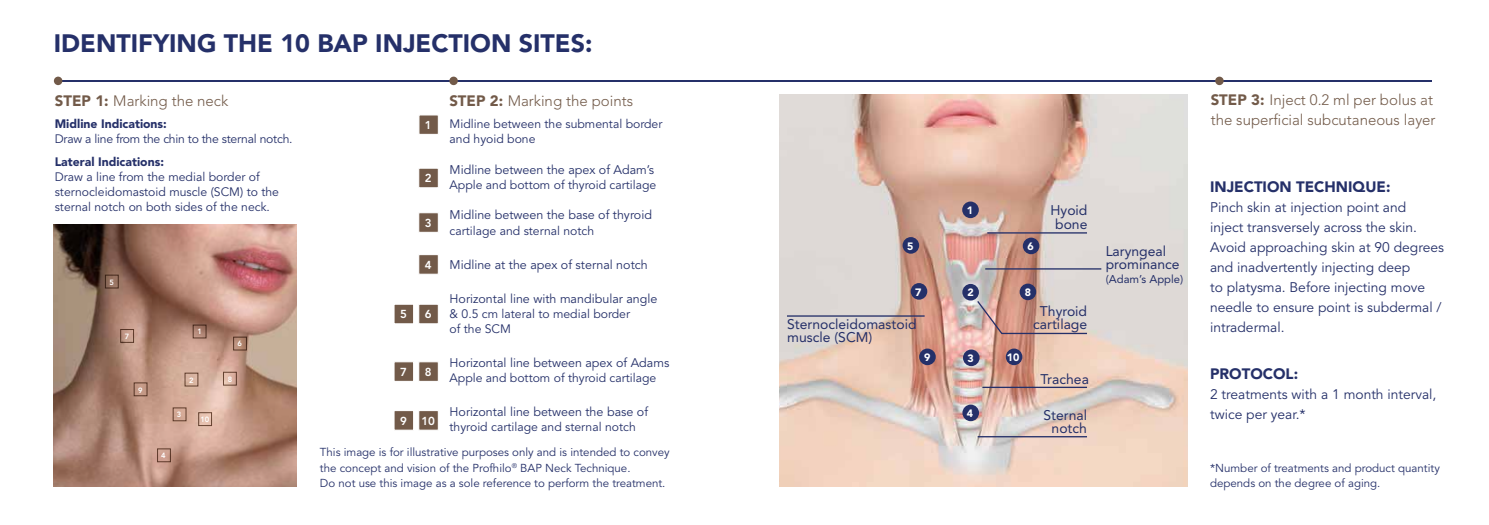
<style>
.page{position:relative;width:1489px;height:525px;background:#fff}
.page>*{position:absolute;margin:0;border:0;box-sizing:border-box;transform-origin:0 0}
.t1{font:900 25px "Avenir";color:#253069}
.t2{font:300 15px/20px "Avenir";color:#725a49}
.t3{font:900 15px "Avenir";color:#253069}
.t4{font:13.88px/20px "Avenir";color:#253069}
.t5{font:13.88px/13.2px "Avenir";color:#253069;text-align:center}
.t6{font:12.5px "Avenir";color:#253069}
.t7{font:12.25px/15px "Avenir";color:#253069}
.t8{font:900 12.25px "Avenir";color:#253069}
.t9{font:12.25px "Avenir";letter-spacing:-.02em;color:#253069}
.t10{font:11.5px/15.4px "Avenir";color:#253069}
.t11{font:800 11.5px "Avenir";color:#fff}
.t12{font:800 11.38px "Avenir";color:#fff}
.t13{font:11.25px "Avenir";color:#253069}
.t14{font:900 10.62px "Avenir";color:#fff}
.t15{font:800 7.62px "Avenir";color:#fff}
.s1{font-weight:900}
</style>
<div class="page">
<img style="left:780px;top:94px;width:407px;height:392px">
<div style="left:962px;top:201px;width:16px;height:17px;background:#253069;border-radius:50%"></div>
<div style="left:962px;top:349px;width:17px;height:17px;background:#253069;border-radius:50%"></div>
<div style="left:962px;top:284px;width:16px;height:16px;background:#253069;border-radius:50%"></div>
<div style="left:962px;top:404px;width:16px;height:17px;background:#253069;border-radius:50%"></div>
<div style="left:902px;top:237px;width:17px;height:16px;background:#253069;border-radius:50%"></div>
<div style="left:910px;top:283px;width:17px;height:16px;background:#253069;border-radius:50%"></div>
<div style="left:919px;top:348px;width:16px;height:17px;background:#253069;border-radius:50%"></div>
<div style="left:1005px;top:348px;width:17px;height:17px;background:#253069;border-radius:50%"></div>
<div style="left:1022px;top:237px;width:17px;height:17px;background:#253069;border-radius:50%"></div>
<hr style="left:977px;top:436px;width:109px;height:1px;background:#253069">
<div style="left:1019px;top:283px;width:17px;height:17px;background:#253069;border-radius:50%"></div>
<hr style="left:987px;top:232px;width:99px;height:1px;background:#253069">
<hr style="left:985px;top:268px;width:116px;height:1px;background:#253069">
<svg style="left:975px;top:299px;width:113px;height:35px;background:#d0aea5"></svg>
<hr style="left:982px;top:386px;width:104px;height:2px;background:#253069">
<hr style="left:787px;top:315px;width:137px;height:1px;background:#253069">
<img style="left:54px;top:225px;width:242px;height:261px">
<div style="left:418px;top:114px;width:21px;height:21px;background:#725a49;border:1px solid #fff"></div>
<div style="left:418px;top:167px;width:21px;height:21px;background:#725a49;border:1px solid #fff"></div>
<div style="left:418px;top:212px;width:21px;height:21px;background:#725a49;border:1px solid #fff"></div>
<div style="left:418px;top:254px;width:21px;height:20px;background:#725a49;border:1px solid #fff"></div>
<div style="left:418px;top:303px;width:21px;height:21px;background:#725a49;border:1px solid #fff"></div>
<div style="left:393px;top:303px;width:21px;height:21px;background:#725a49;border:1px solid #fff"></div>
<div style="left:418px;top:361px;width:21px;height:20px;background:#725a49;border:1px solid #fff"></div>
<div style="left:393px;top:361px;width:21px;height:20px;background:#725a49;border:1px solid #fff"></div>
<div style="left:418px;top:410px;width:21px;height:20px;background:#725a49;border:1px solid #fff"></div>
<div style="left:393px;top:410px;width:21px;height:20px;background:#725a49;border:1px solid #fff"></div>
<div style="left:120px;top:329px;width:14px;height:14px;border:1px solid #725a49"></div>
<div style="left:193px;top:324px;width:13px;height:14px;border:1px solid #725a49"></div>
<div style="left:184px;top:372px;width:14px;height:14px;border:1px solid #725a49"></div>
<div style="left:223px;top:371px;width:14px;height:14px;border:1px solid #725a49"></div>
<div style="left:134px;top:382px;width:13px;height:14px;border:1px solid #725a49"></div>
<div style="left:233px;top:336px;width:14px;height:14px;border:1px solid #725a49"></div>
<div style="left:173px;top:407px;width:13px;height:14px;border:1px solid #725a49"></div>
<div style="left:157px;top:448px;width:14px;height:14px;border:1px solid #725a49"></div>
<div style="left:198px;top:412px;width:14px;height:14px;border:1px solid #725a49"></div>
<hr style="left:55px;top:80px;width:1376px;height:1px;background:#253069">
<div style="left:54px;top:77px;width:8px;height:8px;background:#725a49;border-radius:50%"></div>
<div style="left:449px;top:77px;width:9px;height:8px;background:#725a49;border-radius:50%"></div>
<div style="left:1215px;top:77px;width:8px;height:8px;background:#725a49;border-radius:50%"></div>
<div style="left:105px;top:274px;width:14px;height:14px;border:1px solid #725a49"></div>
<h1 class="t1" style="left:54px;top:29px;width:540px">IDENTIFYING THE 10 BAP INJECTION SITES:</h1>
<p class="t2" style="left:55px;top:91px;width:175px"><span class="s1">STEP 1:</span> Marking the neck</p>
<p class="t8" style="left:55px;top:116px;width:114px">Midline Indications:</p>
<p class="t9" style="left:55px;top:132px;width:239px">Draw a line from the chin to the sternal notch.</p>
<p class="t8" style="left:55px;top:155px;width:111px">Lateral Indications:</p>
<p class="t7" style="left:55px;top:170px;width:226px">Draw a line from the medial border of sternocleidomastoid muscle (SCM) to the sternal notch on both sides of the neck.</p>
<p class="t15" style="left:109px;top:277px;width:6px">5</p>
<p class="t15" style="left:125px;top:332px;width:6px">7</p>
<p class="t15" style="left:138px;top:385px;width:6px">9</p>
<p class="t15" style="left:197px;top:327px;width:6px">1</p>
<p class="t15" style="left:189px;top:375px;width:6px">2</p>
<p class="t15" style="left:177px;top:409px;width:6px">3</p>
<p class="t15" style="left:200px;top:414px;width:10px">10</p>
<p class="t15" style="left:161px;top:451px;width:6px">4</p>
<p class="t15" style="left:237px;top:339px;width:6px">6</p>
<p class="t15" style="left:228px;top:374px;width:6px">8</p>
<p class="t12" style="left:425px;top:118px;width:8px">1</p>
<p class="t11" style="left:425px;top:171px;width:8px">2</p>
<p class="t11" style="left:425px;top:216px;width:8px">3</p>
<p class="t11" style="left:425px;top:258px;width:8px">4</p>
<p class="t11" style="left:400px;top:307px;width:8px">5</p>
<p class="t11" style="left:425px;top:307px;width:8px">6</p>
<p class="t11" style="left:400px;top:365px;width:8px">7</p>
<p class="t11" style="left:425px;top:365px;width:8px">8</p>
<p class="t11" style="left:400px;top:413px;width:8px">9</p>
<p class="t11" style="left:421px;top:413px;width:15px">10</p>
<p class="t2" style="left:449px;top:90px;width:185px"><span class="s1">STEP 2:</span> Marking the points</p>
<p class="t7" style="left:449px;top:117px;width:214px">Midline between the submental border and hyoid bone</p>
<p class="t6" style="left:449px;top:162px;width:206px">Midline between the apex of Adam’s</p>
<p class="t7" style="left:449px;top:177px;width:208px">Apple and bottom of thyroid cartilage</p>
<p class="t6" style="left:449px;top:208px;width:204px">Midline between the base of thyroid</p>
<p class="t7" style="left:449px;top:223px;width:146px">cartilage and sternal notch</p>
<p class="t6" style="left:449px;top:257px;width:200px">Midline at the apex of sternal notch</p>
<p class="t6" style="left:449px;top:291px;width:209px">Horizontal line with mandibular angle</p>
<p class="t7" style="left:449px;top:306px;width:182px">&amp; 0.5 cm lateral to medial border of the SCM</p>
<p class="t6" style="left:449px;top:355px;width:221px">Horizontal line between apex of Adams</p>
<p class="t7" style="left:449px;top:370px;width:208px">Apple and bottom of thyroid cartilage</p>
<p class="t6" style="left:449px;top:404px;width:200px">Horizontal line between the base of</p>
<p class="t7" style="left:449px;top:420px;width:188px">thyroid cartilage and sternal notch</p>
<p class="t10" style="left:320px;top:444px;width:351px">This image is for illustrative purposes only and is intended to convey the concept and vision of the Profhilo<sup>®</sup> BAP Neck Technique.<br>Do not use this image as a sole reference to perform the treatment.</p>
<p class="t14" style="left:907px;top:239px;width:8px">5</p>
<p class="t14" style="left:915px;top:285px;width:8px">7</p>
<p class="t5" style="left:787px;top:317px;width:131px;text-align:left">Sternocleidomastoid muscle (SCM)</p>
<p class="t14" style="left:966px;top:204px;width:8px">1</p>
<p class="t14" style="left:967px;top:286px;width:8px">2</p>
<p class="t14" style="left:1027px;top:240px;width:8px">6</p>
<p class="t14" style="left:1024px;top:286px;width:8px">8</p>
<p class="t5" style="left:1050px;top:204px;width:38px">Hyoid bone</p>
<p class="t5" style="left:1033px;top:304px;width:55px">Thyroid cartilage</p>
<p class="t14" style="left:924px;top:351px;width:8px">9</p>
<p class="t14" style="left:1006px;top:351px;width:14px">10</p>
<p class="t14" style="left:967px;top:352px;width:8px">3</p>
<p class="t14" style="left:966px;top:407px;width:8px">4</p>
<p class="t5" style="left:1040px;top:372px;width:50px">Trachea</p>
<p class="t5" style="left:1043px;top:408px;width:45px">Sternal notch</p>
<p class="t5" style="left:1105px;top:244px;width:75px;text-align:left">Laryngeal prominance</p>
<p class="t13" style="left:1105px;top:272px;width:79px">(Adam’s Apple)</p>
<p class="t2" style="left:1210px;top:90px;width:226px"><span class="s1">STEP 3:</span> Inject 0.2 ml per bolus at the superficial subcutaneous layer</p>
<p class="t3" style="left:1209px;top:177px;width:182px">INJECTION TECHNIQUE:</p>
<p class="t4" style="left:1209px;top:197px;width:235px">Pinch skin at injection point and<br>inject transversely across the skin.<br>Avoid approaching skin at 90 degrees and inadvertently injecting deep<br>to platysma. Before injecting move needle to ensure point is subdermal / intradermal.</p>
<p class="t3" style="left:1209px;top:365px;width:89px">PROTOCOL:</p>
<p class="t4" style="left:1209px;top:385px;width:228px">2 treatments with a 1 month interval, twice per year.*</p>
<p class="t10" style="left:1209px;top:460px;width:231px">*Number of treatments and product quantity depends on the degree of aging.</p>
</div>
